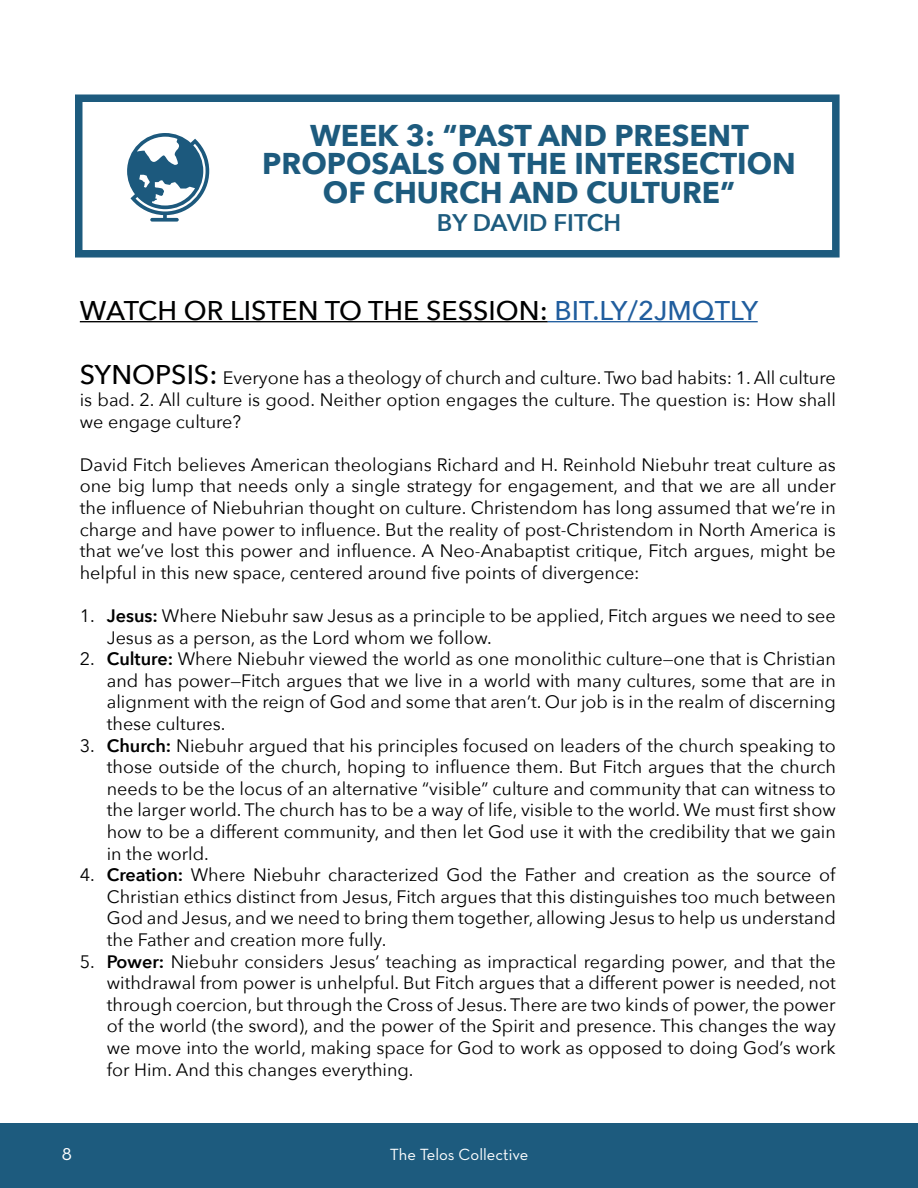
<style>
.page{position:relative;width:918px;height:1188px;background:#fff}
.page>*{position:absolute;margin:0;border:0;box-sizing:border-box;transform-origin:0 0}
.t1{font:700 30px/28.5px "Avenir Next";color:#1d5b7e;text-align:center}
.t2{font:500 27px "Avenir Next";color:#000101}
.t3{font:600 24px "Avenir Next";color:#1d5b7e}
.t4{font:19.5px "Neutra Text";color:#fff}
.t5{font:18px/21.6px "Avenir Next";color:#000;text-align:justify}
.t6{font:16.5px "Neutra Text";color:#fff}
.s1{color:#215e9e}
.s2{font-weight:500;font-size:27px}
.s3{font-weight:600}
</style>
<div class="page">
<div style="left:0;top:1123px;width:918px;height:65px;background:#1d5b7e"></div>
<hr style="left:80px;top:321px;width:468px;height:1px;background:#000101">
<hr style="left:548px;top:321px;width:210px;height:1px;background:#215e9e">
<div style="left:75px;top:94px;width:765px;height:164px;border:8px solid #1d5b7e"></div>
<svg style="left:127px;top:133px;width:82px;height:89px"></svg>
<h1 class="t1" style="left:262px;top:122px;width:535px">WEEK 3: “PAST AND PRESENT<br>PROPOSALS ON THE INTERSECTION<br>OF CHURCH AND CULTURE”</h1>
<h3 class="t3" style="left:437px;top:207px;width:186px">BY DAVID FITCH</h3>
<h2 class="t2" style="left:80px;top:293px;width:680px">WATCH OR LISTEN TO THE SESSION: <span class="s1">BIT.LY/2JMQTLY</span></h2>
<p class="t5" style="left:80px;top:368px;width:758px"><span class="s2">SYNOPSIS:</span> Everyone has a theology of church and culture. Two bad habits: 1. All culture is bad. 2. All culture is good. Neither option engages the culture. The question is: How shall we engage culture?</p>
<p class="t5" style="left:80px;top:454px;width:758px">David Fitch believes American theologians Richard and H. Reinhold Niebuhr treat culture as one big lump that needs only a single strategy for engagement, and that we are all under the influence of Niebuhrian thought on culture. Christendom has long assumed that we’re in charge and have power to influence. But the reality of post-Christendom in North America is that we’ve lost this power and influence. A Neo-Anabaptist critique, Fitch argues, might be helpful in this new space, centered around five points of divergence:</p>
<p class="t5" style="left:107px;top:606px;width:730px;text-indent:-27px">1. <span class="s3">Jesus:</span> Where Niebuhr saw Jesus as a principle to be applied, Fitch argues we need to see<br>Jesus as a person, as the Lord whom we follow.</p>
<p class="t5" style="left:107px;top:649px;width:731px;text-indent:-27px">2. <span class="s3">Culture:</span> Where Niebuhr viewed the world as one monolithic culture—one that is Christian and has power—Fitch argues that we live in a world with many cultures, some that are in alignment with the reign of God and some that aren’t. Our job is in the realm of discerning these cultures.</p>
<p class="t5" style="left:107px;top:735px;width:731px;text-indent:-27px">3. <span class="s3">Church:</span> Niebuhr argued that his principles focused on leaders of the church speaking to those outside of the church, hoping to influence them. But Fitch argues that the church needs to be the locus of an alternative “visible” culture and community that can witness to the larger world. The church has to be a way of life, visible to the world. We must first show how to be a different community, and then let God use it with the credibility that we gain in the world.</p>
<p class="t5" style="left:107px;top:865px;width:731px;text-indent:-27px">4. <span class="s3">Creation:</span> Where Niebuhr characterized God the Father and creation as the source of Christian ethics distinct from Jesus, Fitch argues that this distinguishes too much between God and Jesus, and we need to bring them together, allowing Jesus to help us understand the Father and creation more fully.</p>
<p class="t5" style="left:107px;top:951px;width:731px;text-indent:-27px">5. <span class="s3">Power:</span> Niebuhr considers Jesus’ teaching as impractical regarding power, and that the withdrawal from power is unhelpful. But Fitch argues that a different power is needed, not through coercion, but through the Cross of Jesus. There are two kinds of power, the power of the world (the sword), and the power of the Spirit and presence. This changes the way we move into the world, making space for God to work as opposed to doing God’s work for Him. And this changes everything.</p>
<p class="t4" style="left:62px;top:1142px;width:12px">8</p>
<p class="t6" style="left:390px;top:1144px;width:140px">The Telos Collective</p>
</div>
